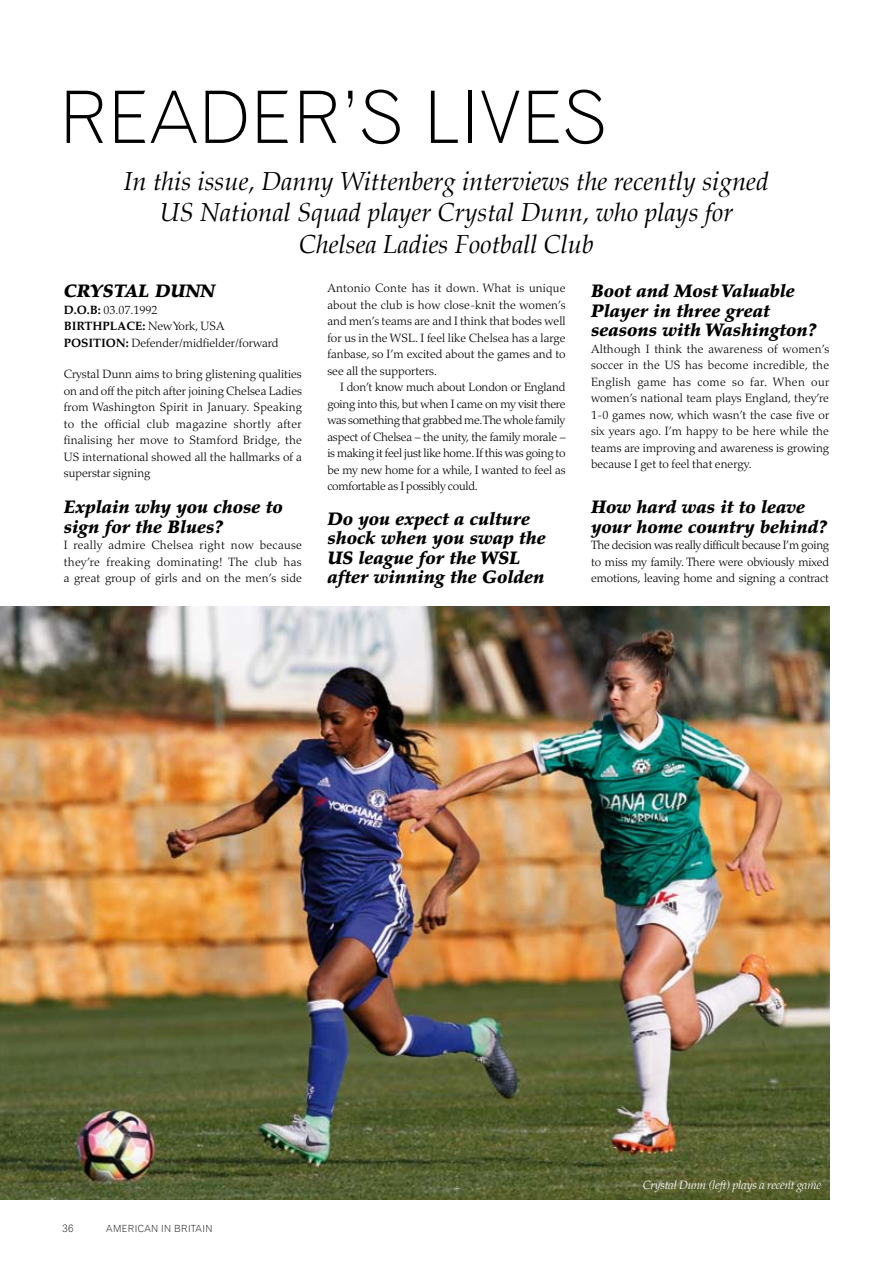
<style>
.page{position:relative;width:893px;height:1263px;background:#fff}
.page>*{position:absolute;margin:0;border:0;box-sizing:border-box;transform-origin:0 0}
.t1{font:72px "Gothic 720 BT Light B";letter-spacing:.01em;color:#000}
.t2{font:italic 25.5px/31.5px "Palatino";color:#000;text-align:center}
.t3{font:italic 900 18px/19.5px "Palatino";color:#000}
.t4{font:300 12px/16.5px "Palatino";color:#000;text-align:justify}
.t5{font:italic 300 12px "Palatino";letter-spacing:-.01em;color:#fff}
.t6{font:10.5px "Gothic 720 BT Light B";color:#000}
.t7{font:9.75px "Gothic 720 BT Light B";letter-spacing:.04em;color:#000}
.s1{font-weight:700}
</style>
<div class="page">
<img style="left:0;top:607px;width:829px;height:592px">
<h1 class="t1" style="left:59px;top:73px;width:549px">READER ’S LIVES</h1>
<h2 class="t2" style="left:124px;top:166px;width:646px">In this issue, Danny Wittenberg interviews the recently signed<br>US National Squad player Crystal Dunn, who plays for<br>Chelsea Ladies Football Club</h2>
<h3 class="t3" style="left:64px;top:282px;width:153px">CRYSTAL DUNN</h3>
<p class="t4" style="left:64px;top:302px;width:216px;text-align:left"><span class="s1">D.O.B:</span> 03.07.1992<br><span class="s1">BIRTHPLACE:</span> New York, USA<br><span class="s1">POSITION:</span> Defender/midfielder/forward</p>
<p class="t4" style="left:64px;top:366px;width:240px">Crystal Dunn aims to bring glistening qualities on and off the pitch after joining Chelsea Ladies from Washington Spirit in January. Speaking to the official club magazine shortly after finalising her move to Stamford Bridge, the US international showed all the hallmarks of a superstar signing</p>
<h3 class="t3" style="left:64px;top:498px;width:220px">Explain why you chose to sign for the Blues?</h3>
<p class="t4" style="left:64px;top:537px;width:240px">I really admire Chelsea right now because they’re freaking dominating! The club has a great group of girls and on the men’s side</p>
<p class="t4" style="left:327px;top:280px;width:240px">Antonio Conte has it down. What is unique about the club is how close-knit the women’s and men’s teams are and I think that bodes well for us in the WSL. I feel like Chelsea has a large fanbase, so I’m excited about the games and to see all the supporters.</p>
<p class="t4" style="left:327px;top:379px;width:240px;text-indent:13px">I don’t know much about London or England going into this, but when I came on my visit there was something that grabbed me. The whole family aspect of Chelsea – the unity, the family morale – is making it feel just like home. If this was going to be my new home for a while, I wanted to feel as comfortable as I possibly could.</p>
<h3 class="t3" style="left:327px;top:509px;width:220px">Do you expect a culture shock when you swap the<br>US league for the WSL after winning the Golden</h3>
<h3 class="t3" style="left:591px;top:282px;width:227px">Boot and Most Valuable<br>Player in three great seasons with Washington?</h3>
<p class="t4" style="left:591px;top:341px;width:240px">Although I think the awareness of women’s soccer in the US has become incredible, the English game has come so far. When our women’s national team plays England, they’re 1-0 games now, which wasn’t the case five or six years ago. I’m happy to be here while the teams are improving and awareness is growing because I get to feel that energy.</p>
<h3 class="t3" style="left:591px;top:498px;width:238px">How hard was it to leave your home country behind?</h3>
<p class="t4" style="left:591px;top:537px;width:240px">The decision was really difficult because I’m going to miss my family. There were obviously mixed emotions, leaving home and signing a contract</p>
<p class="t6" style="left:62px;top:1221px;width:13px">36</p>
<p class="t7" style="left:106px;top:1222px;width:108px">AMERICAN I N BRITAIN</p>
<p class="t5" style="left:643px;top:1178px;width:180px">Crystal Dunn (left) plays a recent game</p>
</div>
